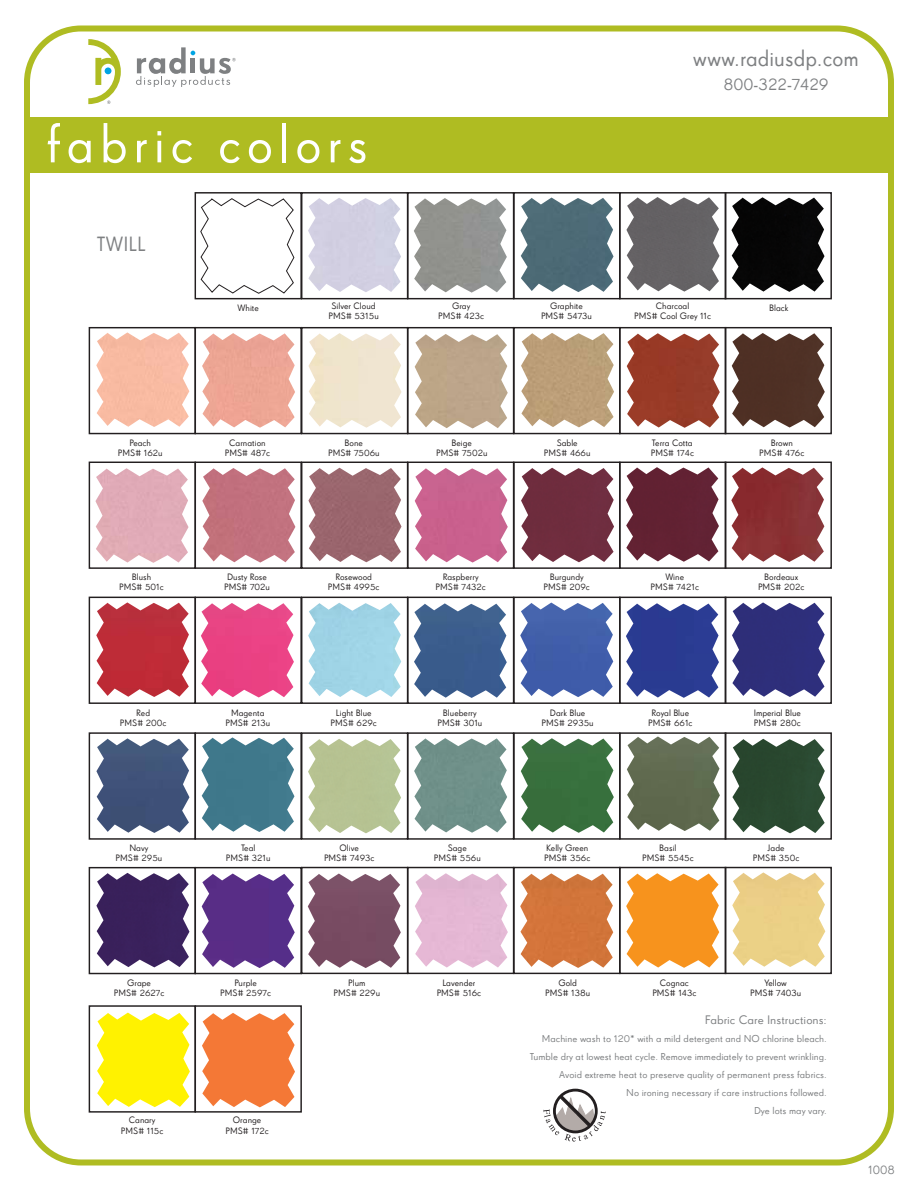
<style>
.page{position:relative;width:918px;height:1188px;background:#fff}
.page>*{position:absolute;margin:0;border:0;box-sizing:border-box;transform-origin:0 0}
.t1{font:53.85px "Super Grotesk C Rg LF";letter-spacing:.1em;color:#fff}
.t2{font:22.35px "Super Grotesk C Rg LF";color:#7e8082}
.t3{font:19.95px "Super Grotesk C Rg LF";color:#7e8082}
.t4{font:16.5px "Super Grotesk C Rg LF";color:#7e8082}
.t5{font:12px "Super Grotesk C Rg LF";color:#7e8082;scale:1.07 1}
.t6{font:12px "Super Grotesk C Rg LF";color:#7e8082}
.t7{font:9.75px/18px "Super Grotesk C Rg LF";color:#7e8082;text-align:right;scale:1.07 1}
.t8{font:9px/10.5px "Super Grotesk C Rg LF";color:#231f20;text-align:center}
</style>
<div class="page">
<div style="left:24px;top:26px;width:870px;height:1140px;border:6px solid #afbc22;border-radius:54px"></div>
<svg style="left:136px;top:47px;width:100px;height:40px"></svg>
<svg style="left:88px;top:39px;width:33px;height:65px"></svg>
<div style="left:553px;top:1089px;width:45px;height:44px;border:3px solid #231f20;border-radius:50%"></div>
<svg style="left:543px;top:1096px;width:63px;height:46px"></svg>
<div style="left:725px;top:192px;width:107px;height:107px;border:1px solid #231f20"></div>
<div style="left:725px;top:327px;width:107px;height:107px;border:1px solid #231f20"></div>
<div style="left:513px;top:192px;width:108px;height:107px;border:1px solid #231f20"></div>
<div style="left:619px;top:192px;width:107px;height:107px;border:1px solid #231f20"></div>
<div style="left:301px;top:192px;width:107px;height:107px;border:1px solid #231f20"></div>
<div style="left:407px;top:192px;width:107px;height:107px;border:1px solid #231f20"></div>
<div style="left:195px;top:192px;width:107px;height:107px;border:1px solid #231f20"></div>
<div style="left:301px;top:327px;width:107px;height:107px;border:1px solid #231f20"></div>
<div style="left:407px;top:327px;width:107px;height:107px;border:1px solid #231f20"></div>
<div style="left:513px;top:327px;width:108px;height:107px;border:1px solid #231f20"></div>
<div style="left:89px;top:327px;width:107px;height:107px;border:1px solid #231f20"></div>
<div style="left:195px;top:327px;width:107px;height:107px;border:1px solid #231f20"></div>
<div style="left:619px;top:327px;width:107px;height:107px;border:1px solid #231f20"></div>
<div style="left:725px;top:462px;width:107px;height:107px;border:1px solid #231f20"></div>
<div style="left:89px;top:462px;width:107px;height:107px;border:1px solid #231f20"></div>
<div style="left:195px;top:462px;width:107px;height:107px;border:1px solid #231f20"></div>
<div style="left:301px;top:462px;width:107px;height:107px;border:1px solid #231f20"></div>
<div style="left:407px;top:462px;width:107px;height:107px;border:1px solid #231f20"></div>
<div style="left:513px;top:462px;width:107px;height:107px;border:1px solid #231f20"></div>
<div style="left:619px;top:462px;width:107px;height:107px;border:1px solid #231f20"></div>
<div style="left:725px;top:732px;width:107px;height:108px;border:1px solid #231f20"></div>
<div style="left:89px;top:597px;width:107px;height:107px;border:1px solid #231f20"></div>
<div style="left:195px;top:597px;width:107px;height:107px;border:1px solid #231f20"></div>
<div style="left:301px;top:597px;width:107px;height:107px;border:1px solid #231f20"></div>
<div style="left:407px;top:597px;width:107px;height:107px;border:1px solid #231f20"></div>
<div style="left:513px;top:597px;width:107px;height:107px;border:1px solid #231f20"></div>
<div style="left:619px;top:597px;width:107px;height:107px;border:1px solid #231f20"></div>
<div style="left:725px;top:597px;width:107px;height:107px;border:1px solid #231f20"></div>
<div style="left:89px;top:867px;width:107px;height:107px;border:1px solid #231f20"></div>
<div style="left:195px;top:867px;width:107px;height:107px;border:1px solid #231f20"></div>
<div style="left:301px;top:732px;width:107px;height:108px;border:1px solid #231f20"></div>
<div style="left:513px;top:732px;width:108px;height:108px;border:1px solid #231f20"></div>
<div style="left:195px;top:732px;width:107px;height:108px;border:1px solid #231f20"></div>
<div style="left:89px;top:732px;width:107px;height:108px;border:1px solid #231f20"></div>
<div style="left:407px;top:732px;width:107px;height:108px;border:1px solid #231f20"></div>
<div style="left:619px;top:732px;width:107px;height:108px;border:1px solid #231f20"></div>
<div style="left:725px;top:867px;width:107px;height:107px;border:1px solid #231f20"></div>
<div style="left:301px;top:867px;width:107px;height:107px;border:1px solid #231f20"></div>
<div style="left:513px;top:867px;width:108px;height:107px;border:1px solid #231f20"></div>
<div style="left:407px;top:867px;width:107px;height:107px;border:1px solid #231f20"></div>
<div style="left:619px;top:867px;width:107px;height:107px;border:1px solid #231f20"></div>
<div style="left:89px;top:1005px;width:107px;height:108px;border:1px solid #231f20"></div>
<div style="left:195px;top:1005px;width:107px;height:108px;border:1px solid #231f20"></div>
<div style="left:29px;top:117px;width:861px;height:56px;background:#afbc22"></div>
<svg style="left:200px;top:198px;width:94px;height:96px"></svg>
<img style="left:308px;top:198px;width:93px;height:94px">
<img style="left:414px;top:198px;width:93px;height:95px">
<img style="left:520px;top:198px;width:94px;height:94px">
<img style="left:626px;top:197px;width:94px;height:95px">
<img style="left:731px;top:197px;width:94px;height:95px">
<img style="left:732px;top:333px;width:93px;height:95px">
<img style="left:627px;top:333px;width:93px;height:95px">
<img style="left:521px;top:333px;width:93px;height:94px">
<img style="left:415px;top:334px;width:93px;height:94px">
<img style="left:308px;top:333px;width:94px;height:95px">
<img style="left:201px;top:603px;width:93px;height:95px">
<img style="left:96px;top:332px;width:93px;height:95px">
<img style="left:95px;top:468px;width:94px;height:95px">
<img style="left:202px;top:333px;width:93px;height:95px">
<img style="left:415px;top:468px;width:93px;height:95px">
<img style="left:308px;top:468px;width:94px;height:94px">
<img style="left:520px;top:603px;width:93px;height:94px">
<img style="left:626px;top:467px;width:93px;height:95px">
<img style="left:731px;top:467px;width:93px;height:95px">
<img style="left:96px;top:602px;width:93px;height:95px">
<img style="left:202px;top:468px;width:93px;height:95px">
<img style="left:308px;top:739px;width:93px;height:94px">
<img style="left:414px;top:603px;width:93px;height:95px">
<img style="left:521px;top:468px;width:93px;height:94px">
<img style="left:732px;top:739px;width:93px;height:94px">
<img style="left:732px;top:602px;width:93px;height:95px">
<img style="left:627px;top:736px;width:93px;height:95px">
<img style="left:626px;top:603px;width:93px;height:95px">
<img style="left:521px;top:738px;width:93px;height:95px">
<img style="left:414px;top:738px;width:93px;height:95px">
<img style="left:308px;top:603px;width:93px;height:94px">
<img style="left:201px;top:737px;width:93px;height:95px">
<img style="left:96px;top:738px;width:93px;height:95px">
<img style="left:96px;top:873px;width:93px;height:94px">
<img style="left:202px;top:874px;width:93px;height:94px">
<img style="left:308px;top:874px;width:93px;height:94px">
<img style="left:415px;top:873px;width:93px;height:95px">
<img style="left:520px;top:873px;width:93px;height:95px">
<svg style="left:626px;top:873px;width:93px;height:95px;background:#f8a440"></svg>
<img style="left:732px;top:872px;width:93px;height:95px">
<svg style="left:202px;top:1013px;width:93px;height:94px;background:#f58c54"></svg>
<svg style="left:97px;top:1013px;width:93px;height:94px;background:#fff326"></svg>
<h2 class="t2" style="left:693px;top:49px;width:167px">www.radiusdp.com</h2>
<h1 class="t1" style="left:46px;top:119px;width:323px">fabric colors</h1>
<h3 class="t3" style="left:97px;top:235px;width:50px">TWILL</h3>
<h3 class="t4" style="left:723px;top:77px;width:107px">800-322-7429</h3>
<p class="t8" style="left:328px;top:301px;width:52px">Silver Cloud<br>PMS# 5315u</p>
<p class="t8" style="left:238px;top:304px;width:23px">White</p>
<p class="t8" style="left:452px;top:301px;width:20px">Gray</p>
<p class="t8" style="left:769px;top:304px;width:21px">Black</p>
<p class="t8" style="left:438px;top:311px;width:47px">PMS# 423c</p>
<p class="t8" style="left:541px;top:301px;width:53px">Graphite<br>PMS# 5473u</p>
<p class="t8" style="left:634px;top:301px;width:79px">Charcoal<br>PMS# Cool Grey 11c</p>
<p class="t8" style="left:118px;top:438px;width:46px">Peach<br>PMS# 162u</p>
<p class="t8" style="left:225px;top:438px;width:47px">Carnation<br>PMS# 487c</p>
<p class="t8" style="left:328px;top:438px;width:53px">Bone<br>PMS# 7506u</p>
<p class="t8" style="left:436px;top:438px;width:53px">Beige<br>PMS# 7502u</p>
<p class="t8" style="left:544px;top:438px;width:48px">Sable<br>PMS# 466u</p>
<p class="t8" style="left:651px;top:438px;width:45px;text-align:left">Terra Cotta<br>PMS# 174c</p>
<p class="t8" style="left:759px;top:438px;width:47px">Brown<br>PMS# 476c</p>
<p class="t8" style="left:119px;top:572px;width:46px">Blush<br>PMS# 501c</p>
<p class="t8" style="left:224px;top:572px;width:47px">Dusty Rose<br>PMS# 702u</p>
<p class="t8" style="left:328px;top:572px;width:53px">Rosewood<br>PMS# 4995c</p>
<p class="t8" style="left:435px;top:572px;width:52px">Raspberry<br>PMS# 7432c</p>
<p class="t8" style="left:543px;top:572px;width:48px">Burgundy<br>PMS# 209c</p>
<p class="t8" style="left:650px;top:572px;width:50px">Wine<br>PMS# 7421c</p>
<p class="t8" style="left:758px;top:572px;width:48px">Bordeaux<br>PMS# 202c</p>
<p class="t8" style="left:120px;top:708px;width:48px">Red<br>PMS# 200c</p>
<p class="t8" style="left:225px;top:708px;width:46px">Magenta<br>PMS# 213u</p>
<p class="t8" style="left:331px;top:708px;width:48px">Light Blue<br>PMS# 629c</p>
<p class="t8" style="left:437px;top:708px;width:47px">Blueberry<br>PMS# 301u</p>
<p class="t8" style="left:542px;top:708px;width:54px">Dark Blue<br>PMS# 2935u</p>
<p class="t8" style="left:648px;top:708px;width:46px">Royal Blue<br>PMS# 661c</p>
<p class="t8" style="left:754px;top:708px;width:49px;text-align:left">Imperial Blue<br>PMS# 280c</p>
<p class="t8" style="left:324px;top:843px;width:52px">Olive<br>PMS# 7493c</p>
<p class="t8" style="left:434px;top:843px;width:48px">Sage<br>PMS# 556u</p>
<p class="t8" style="left:544px;top:843px;width:48px;text-align:left">Kelly Green<br>PMS# 356c</p>
<p class="t8" style="left:642px;top:843px;width:53px">Basil<br>PMS# 5545c</p>
<p class="t8" style="left:116px;top:843px;width:48px">Navy<br>PMS# 295u</p>
<p class="t8" style="left:226px;top:843px;width:46px">Teal<br>PMS# 321u</p>
<p class="t8" style="left:753px;top:843px;width:48px">Jade<br>PMS# 350c</p>
<p class="t8" style="left:114px;top:978px;width:52px">Grape<br>PMS# 2627c</p>
<p class="t8" style="left:220px;top:978px;width:52px">Purple<br>PMS# 2597c</p>
<p class="t8" style="left:121px;top:1115px;width:44px">Canary<br>PMS# 115c</p>
<p class="t8" style="left:225px;top:1115px;width:45px">Orange<br>PMS# 172c</p>
<p class="t8" style="left:334px;top:978px;width:48px">Plum<br>PMS# 229u</p>
<p class="t8" style="left:545px;top:978px;width:47px">Gold<br>PMS# 138u</p>
<p class="t8" style="left:652px;top:978px;width:46px">Cognac<br>PMS# 143c</p>
<p class="t8" style="left:437px;top:978px;width:46px">Lavender<br>PMS# 516c</p>
<p class="t8" style="left:750px;top:978px;width:53px">Yellow<br>PMS# 7403u</p>
<h3 class="t5" style="left:705px;top:1015px;width:115px">Fabric Care Instructions:</h3>
<p class="t7" style="left:530px;top:1031px;width:279px">Machine wash to 120* with a mild detergent and NO chlorine bleach.<br>Tumble dry at lowest heat cycle. Remove immediately to prevent wrinkling.<br>Avoid extreme heat to preserve quality of permanent press fabrics.<br>No ironing necessary if care instructions followed.<br>Dye lots may vary.</p>
<h3 class="t6" style="left:868px;top:1165px;width:28px">1008</h3>
</div>
